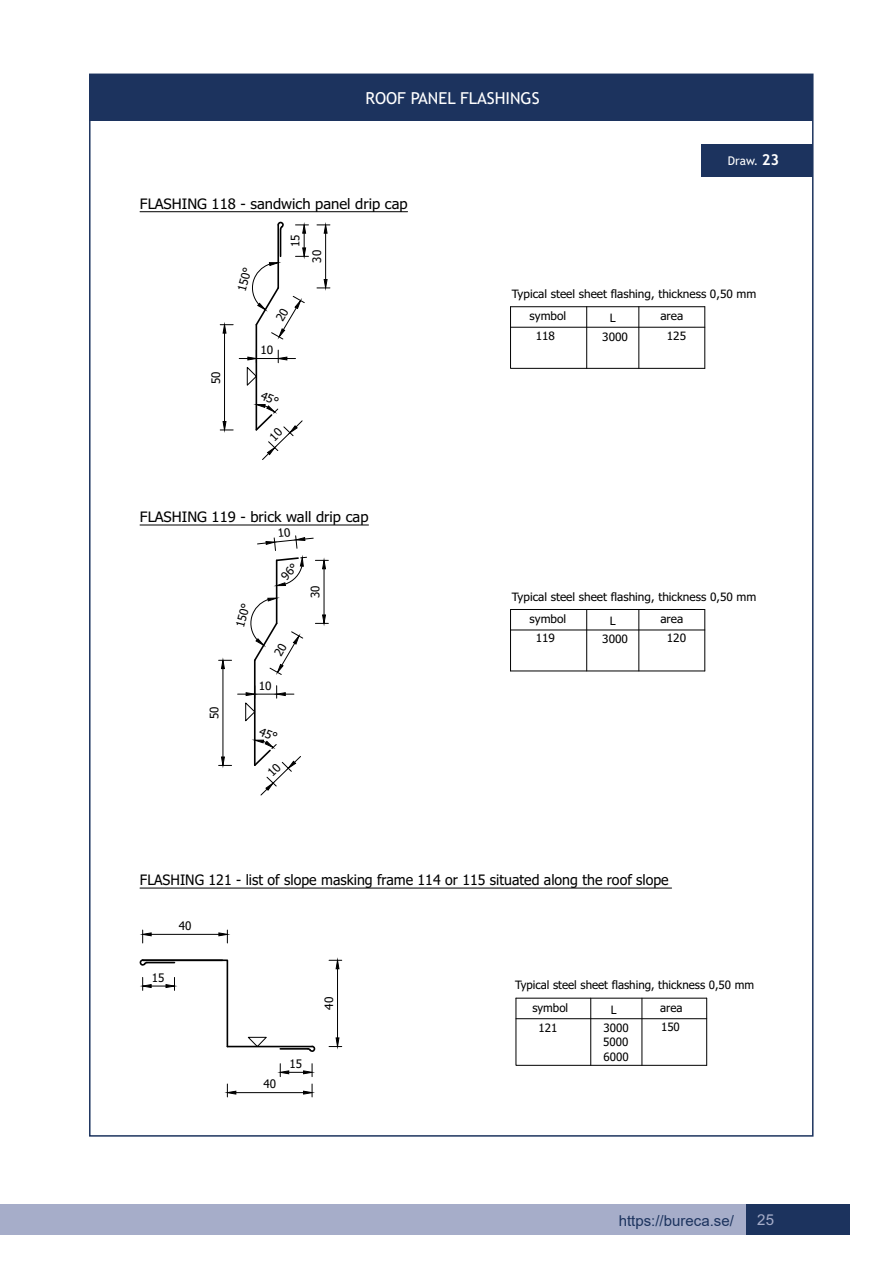
<style>
.page{position:relative;width:893px;height:1263px;background:#fff}
.page>*{position:absolute;margin:0;border:0;box-sizing:border-box;transform-origin:0 0}
.t1{font:16.5px "Trebuchet MS";color:#fff}
.t2{font:15px "Arial";color:#1c335e}
.t3{font:15px "Arial";color:#a6adc9}
.t4{font:14.4px "Tahoma";color:#000}
.t5{font:12px "Trebuchet MS";color:#fff}
.t6{font:11.85px "Tahoma";color:#000}
.t7{font:11.55px/24.6px "Tahoma";color:#000}
.s1{font-weight:700;font-size:15px}
</style>
<div class="page">
<div style="left:746px;top:1205px;width:147px;height:30px;background:#1c335e"></div>
<div style="left:0;top:1205px;width:746px;height:30px;background:#a6adc9"></div>
<div style="left:850px;top:0;width:43px;height:1263px;background:#fff"></div>
<hr style="left:140px;top:888px;width:532px;height:1px;background:#000">
<hr style="left:227px;top:1046px;width:85px;height:1px;background:#000">
<hr style="left:236px;top:1092px;width:68px;height:1px;background:#000">
<svg style="left:227px;top:1084px;width:9px;height:13px"></svg>
<svg style="left:304px;top:1084px;width:9px;height:13px"></svg>
<hr style="left:337px;top:969px;width:1px;height:69px;background:#000">
<svg style="left:329px;top:1038px;width:13px;height:9px"></svg>
<svg style="left:329px;top:960px;width:13px;height:9px"></svg>
<svg style="left:247px;top:1036px;width:21px;height:10px"></svg>
<hr style="left:151px;top:934px;width:68px;height:1px;background:#000">
<svg style="left:219px;top:930px;width:9px;height:13px"></svg>
<svg style="left:142px;top:930px;width:9px;height:13px"></svg>
<svg style="left:280px;top:1064px;width:33px;height:13px"></svg>
<svg style="left:139px;top:959px;width:90px;height:89px"></svg>
<svg style="left:306px;top:1045px;width:10px;height:7px"></svg>
<hr style="left:280px;top:1048px;width:28px;height:2px;background:#000">
<svg style="left:515px;top:997px;width:192px;height:69px"></svg>
<hr style="left:590px;top:998px;width:1px;height:67px;background:#000">
<div style="left:90px;top:74px;width:723px;height:46px;background:#1c335e"></div>
<div style="left:701px;top:144px;width:112px;height:32px;background:#1c335e"></div>
<hr style="left:140px;top:211px;width:268px;height:1px;background:#000">
<hr style="left:140px;top:525px;width:228px;height:1px;background:#000">
<hr style="left:277px;top:225px;width:2px;height:63px;background:#000">
<hr style="left:256px;top:325px;width:1px;height:105px;background:#000">
<hr style="left:325px;top:233px;width:1px;height:46px;background:#000">
<svg style="left:317px;top:225px;width:13px;height:8px"></svg>
<svg style="left:317px;top:279px;width:13px;height:10px"></svg>
<hr style="left:224px;top:333px;width:1px;height:88px;background:#000">
<svg style="left:220px;top:421px;width:13px;height:10px"></svg>
<svg style="left:220px;top:324px;width:13px;height:9px"></svg>
<svg style="left:295px;top:225px;width:13px;height:32px"></svg>
<svg style="left:277px;top:221px;width:7px;height:35px"></svg>
<svg style="left:510px;top:306px;width:195px;height:63px"></svg>
<hr style="left:276px;top:560px;width:1px;height:63px;background:#000">
<hr style="left:254px;top:660px;width:2px;height:105px;background:#000">
<hr style="left:324px;top:569px;width:1px;height:46px;background:#000">
<svg style="left:315px;top:615px;width:13px;height:9px"></svg>
<hr style="left:223px;top:668px;width:1px;height:89px;background:#000">
<svg style="left:219px;top:757px;width:13px;height:9px"></svg>
<svg style="left:219px;top:660px;width:13px;height:9px"></svg>
<hr style="left:510px;top:609px;width:195px;height:1px;background:#000">
<hr style="left:510px;top:630px;width:195px;height:1px;background:#000">
<hr style="left:586px;top:609px;width:1px;height:62px;background:#000">
<hr style="left:704px;top:609px;width:1px;height:62px;background:#000">
<hr style="left:638px;top:609px;width:1px;height:62px;background:#000">
<hr style="left:510px;top:609px;width:1px;height:62px;background:#000">
<hr style="left:510px;top:671px;width:195px;height:1px;background:#000">
<svg style="left:252px;top:263px;width:53px;height:77px"></svg>
<svg style="left:239px;top:350px;width:64px;height:110px"></svg>
<svg style="left:250px;top:598px;width:54px;height:77px"></svg>
<svg style="left:257px;top:535px;width:71px;height:51px"></svg>
<svg style="left:238px;top:686px;width:63px;height:110px"></svg>
<h1 class="t1" style="left:365px;top:92px;width:176px">ROOF PANEL FLASHINGS</h1>
<p class="t4" style="left:140px;top:198px;width:269px">FLASHING 118 - sandwich panel drip cap</p>
<p class="t6" style="left:290px;top:247px;width:14px;rotate:-90deg">15</p>
<p class="t6" style="left:312px;top:263px;width:14px;rotate:-90deg">30</p>
<p class="t5" style="left:728px;top:156px;width:53px">Draw. <span class="s1">23</span></p>
<p class="t6" style="left:237px;top:290px;width:26px;rotate:-75deg">150°</p>
<p class="t6" style="left:211px;top:384px;width:14px;rotate:-90deg">50</p>
<p class="t7" style="left:260px;top:339px;width:14px">10</p>
<p class="t4" style="left:140px;top:511px;width:230px">FLASHING 119 - brick wall drip cap</p>
<p class="t7" style="left:610px;top:282px;width:148px;text-indent:-98px">Typical steel sheet flashing, thickness 0,50 mm<br>L</p>
<p class="t7" style="left:602px;top:325px;width:27px">3000</p>
<p class="t7" style="left:529px;top:305px;width:38px">symbol</p>
<p class="t7" style="left:660px;top:305px;width:24px">area</p>
<p class="t7" style="left:536px;top:324px;width:21px">118</p>
<p class="t7" style="left:667px;top:324px;width:21px">125</p>
<p class="t6" style="left:310px;top:598px;width:14px;rotate:-90deg">30</p>
<p class="t7" style="left:610px;top:585px;width:148px;text-indent:-98px">Typical steel sheet flashing, thickness 0,50 mm<br>L</p>
<p class="t7" style="left:602px;top:628px;width:27px">3000</p>
<p class="t6" style="left:235px;top:625px;width:26px;rotate:-75deg">150°</p>
<p class="t7" style="left:529px;top:607px;width:38px">symbol</p>
<p class="t7" style="left:660px;top:607px;width:24px">area</p>
<p class="t7" style="left:536px;top:627px;width:21px">119</p>
<p class="t7" style="left:667px;top:627px;width:21px">120</p>
<p class="t6" style="left:209px;top:719px;width:14px;rotate:-90deg">50</p>
<p class="t7" style="left:259px;top:674px;width:14px">10</p>
<p class="t4" style="left:140px;top:874px;width:530px">FLASHING 121 - list of slope masking frame 114 or 115 situated along the roof slope</p>
<p class="t6" style="left:179px;top:921px;width:14px">40</p>
<p class="t6" style="left:152px;top:972px;width:14px">15</p>
<p class="t6" style="left:263px;top:1079px;width:14px">40</p>
<p class="t6" style="left:289px;top:1059px;width:14px">15</p>
<p class="t7" style="left:318px;top:1010px;width:14px;rotate:-90deg">40</p>
<p class="t7" style="left:611px;top:974px;width:145px;text-indent:-96px">Typical steel sheet flashing, thickness 0,50 mm<br>L</p>
<p class="t7" style="left:603px;top:1022px;width:27px;line-height:14.1px;text-align:justify">3000<br>5000<br>6000</p>
<p class="t7" style="left:532px;top:996px;width:37px">symbol</p>
<p class="t7" style="left:660px;top:996px;width:24px">area</p>
<p class="t7" style="left:538px;top:1016px;width:20px">121</p>
<p class="t7" style="left:661px;top:1016px;width:20px">150</p>
<p class="t2" style="left:619px;top:1210px;width:117px">https://bureca.se/</p>
<p class="t3" style="left:757px;top:1214px;width:18px">25</p>
</div>
